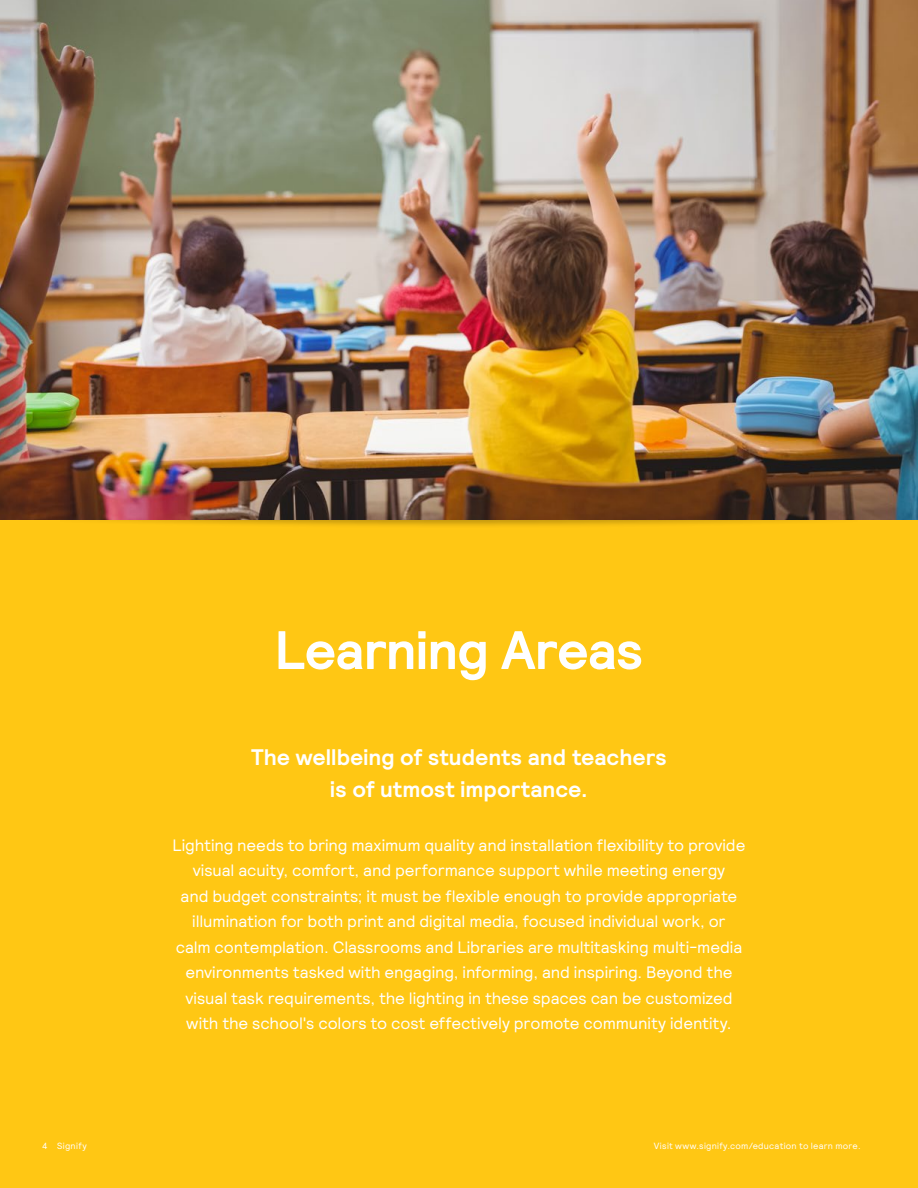
<style>
.page{position:relative;width:918px;height:1188px;background:#fff}
.page>*{position:absolute;margin:0;border:0;box-sizing:border-box;transform-origin:0 0}
.t1{font:700 54px "Signify Relative";letter-spacing:-.015em;color:#fff}
.t2{font:700 22.5px/31.5px "Signify Relative";color:#fff;text-align:center}
.t3{font:16.5px/25.5px "Signify Relative";letter-spacing:-.005em;color:#fff;text-align:center}
.t4{font:9px "Signify Relative";letter-spacing:.03em;color:#fff}
</style>
<div class="page">
<div style="left:0;top:498px;width:918px;height:690px;background:#ffc714"></div>
<div style="left:40px;top:511px;width:837px;height:18px;background:#000;opacity:.3"></div>
<div style="left:858px;top:505px;width:51px;height:30px;background:#ffc714"></div>
<div style="left:9px;top:505px;width:51px;height:30px;background:#ffc714"></div>
<img style="left:0;top:0;width:918px;height:520px">
<h1 class="t1" style="left:275px;top:615px;width:370px">Learning Areas</h1>
<h2 class="t2" style="left:251px;top:741px;width:417px">The wellbeing of students and teachers is of utmost importance.</h2>
<p class="t3" style="left:172px;top:832px;width:574px">Lighting needs to bring maximum quality and installation flexibility to provide visual acuity, comfort, and performance support while meeting energy<br>and budget constraints; it must be flexible enough to provide appropriate illumination for both print and digital media, focused individual work, or<br>calm contemplation. Classrooms and Libraries are multitasking multi-media environments tasked with engaging, informing, and inspiring. Beyond the visual task requirements, the lighting in these spaces can be customized with the school's colors to cost effectively promote community identity.</p>
<p class="t4" style="left:42px;top:1140px;width:46px">4 Signify</p>
<p class="t4" style="left:654px;top:1140px;width:208px">Visit www.signify.com/education to learn more.</p>
</div>
